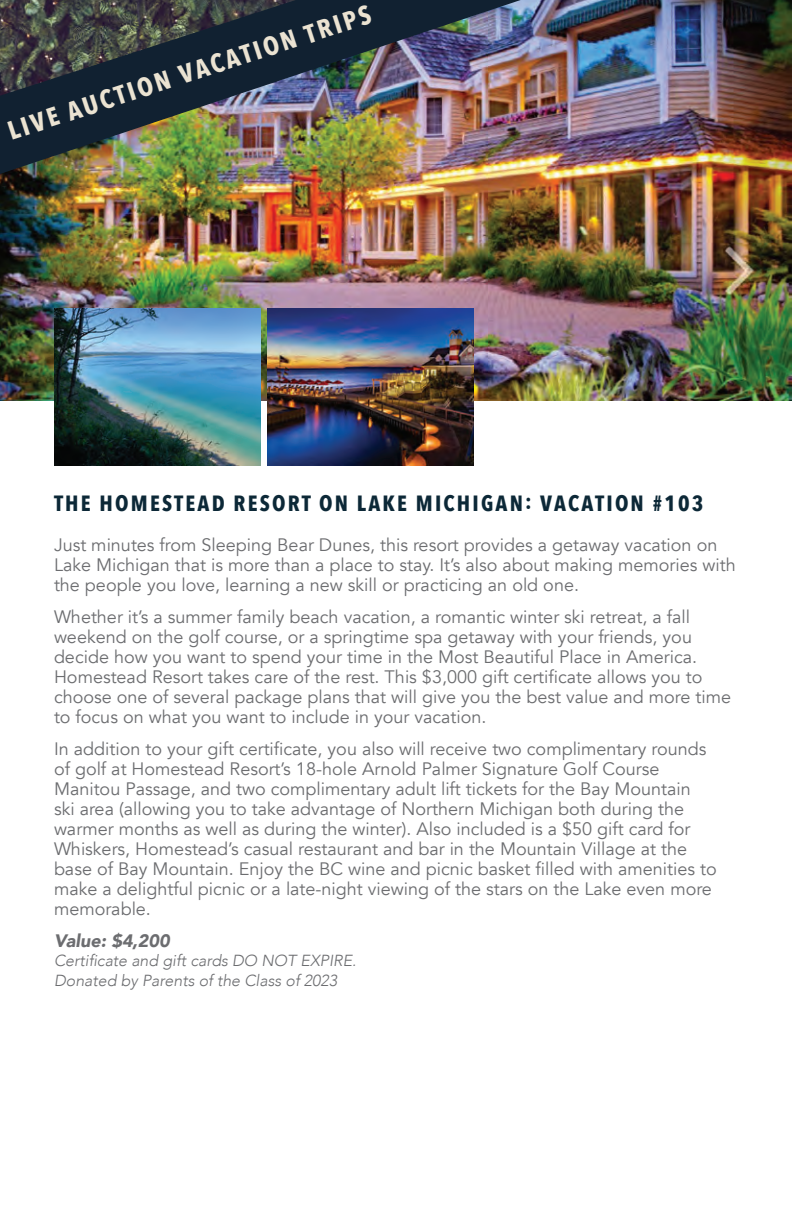
<style>
.page{position:relative;width:792px;height:1224px;background:#fff}
.page>*{position:absolute;margin:0;border:0;box-sizing:border-box;transform-origin:0 0}
.t1{font:700 26px "Avenir Next Condensed";color:#ebe3d2}
.t2{font:700 22px "Avenir Next Condensed";letter-spacing:.1em;color:#0c2837}
.t3{font:18px/20px "Avenir";color:#6c6d70}
.t4{font:italic 900 18px "Avenir";color:#6c6d70}
.t5{font:italic 300 16px/19.2px "Avenir";color:#6c6d70}
</style>
<div class="page">
<img style="left:0;top:0;width:792px;height:400px">
<img style="left:0;top:0;width:521px;height:174px">
<img style="left:55px;top:308px;width:206px;height:157px">
<img style="left:267px;top:308px;width:206px;height:157px">
<h1 class="t1" style="left:4px;top:116px;width:382px;rotate:-18deg">LIVE AUCTION VACATION TRIPS</h1>
<p class="t2" style="left:54px;top:490px;width:651px">THE HOMESTEAD RESORT ON LAKE MICHIGAN: VACATION #103</p>
<p class="t3" style="left:54px;top:535px;width:683px">Just minutes from Sleeping Bear Dunes, this resort provides a getaway vacation on<br>Lake Michigan that is more than a place to stay. It’s also about making memories with the people you love, learning a new skill or practicing an old one.</p>
<p class="t3" style="left:54px;top:607px;width:679px">Whether it’s a summer family beach vacation, a romantic winter ski retreat, a fall weekend on the golf course, or a springtime spa getaway with your friends, you decide how you want to spend your time in the Most Beautiful Place in America.<br>Homestead Resort takes care of the rest. This $3,000 gift certificate allows you to choose one of several package plans that will give you the best value and more time to focus on what you want to include in your vacation.</p>
<p class="t3" style="left:54px;top:739px;width:664px">In addition to your gift certificate, you also will receive two complimentary rounds of golf at Homestead Resort’s 18-hole Arnold Palmer Signature Golf Course Manitou Passage, and two complimentary adult lift tickets for the Bay Mountain<br>ski area (allowing you to take advantage of Northern Michigan both during the warmer months as well as during the winter). Also included is a $50 gift card for Whiskers, Homestead’s casual restaurant and bar in the Mountain Village at the base of Bay Mountain. Enjoy the BC wine and picnic basket filled with amenities to make a delightful picnic or a late-night viewing of the stars on the Lake even more memorable.</p>
<p class="t4" style="left:54px;top:926px;width:117px">Value: $4,200</p>
<p class="t5" style="left:54px;top:951px;width:304px">Certificate and gift cards DO NOT EXPIRE.<br>Donated by Parents of the Class of 2023</p>
</div>
